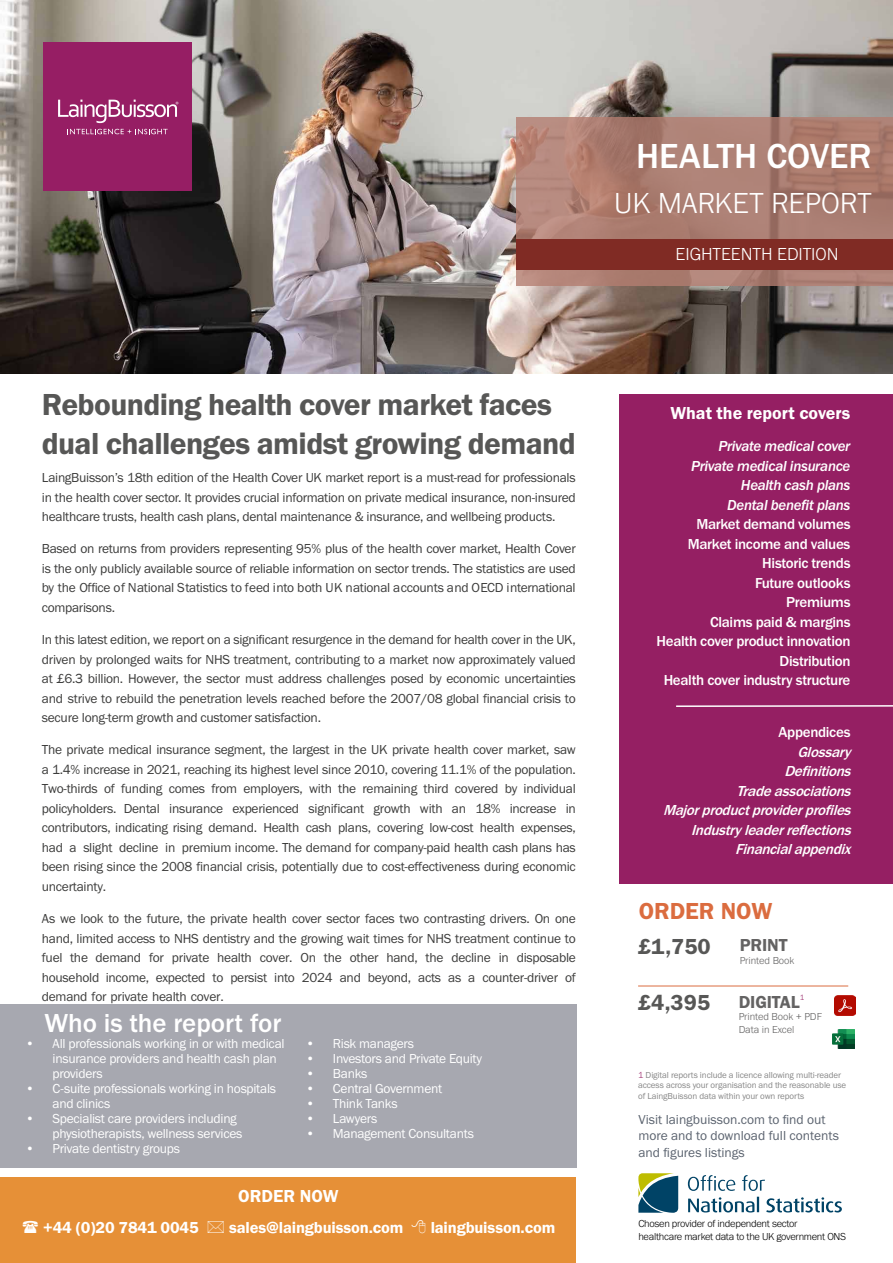
<style>
.page{position:relative;width:893px;height:1263px;background:#fff}
.page>*{position:absolute;margin:0;border:0;box-sizing:border-box;transform-origin:0 0}
.t1{font:500 36px "Franklin Gothic URW";color:#fff}
.t2{font:31.5px/39px "Franklin Gothic URW Dem";letter-spacing:-.02em;color:#575756}
.t3{font:300 30px "Franklin Gothic URW";color:#fff}
.t4{font:500 27px "Franklin Gothic URW";color:#fff}
.t5{font:24px "Franklin Gothic URW Dem";color:#db6c3f}
.t6{font:22.5px "Franklin Gothic URW Dem";color:#575756}
.t7{font:18px "Franklin Gothic URW Dem";color:#fff}
.t8{font:300 18px "Franklin Gothic URW";color:#fff}
.t9{font:18px "Franklin Gothic URW Dem";letter-spacing:-.005em;color:#646363}
.t10{font:16.5px "Franklin Gothic URW Dem";letter-spacing:-.01em;color:#fff}
.t11{font:500 15px/19.5px "Franklin Gothic URW";letter-spacing:-.02em;color:#fff;text-align:right}
.t12{font:italic 500 15px/19.5px "Franklin Gothic URW";color:#fff;text-align:right}
.t13{font:15px/19.5px "Franklin Gothic URW Med Ita";letter-spacing:-.02em;color:#fff;text-align:right}
.t14{font:13.5px/19.5px "Franklin Gothic URW Boo";letter-spacing:-.02em;color:#3c3c3b;text-align:justify}
.t15{font:13.5px/15px "Franklin Gothic URW Boo";letter-spacing:-.02em;color:#fff}
.t16{font:13.5px/16.2px "Franklin Gothic URW Boo";color:#5b636f}
.t17{font:300 10.5px/12.6px "Franklin Gothic URW";letter-spacing:-.025em;color:#000}
.t18{font:300 10.5px/12.6px "Franklin Gothic URW";letter-spacing:-.005em;color:#646363}
.t19{font:9px/10.5px "Franklin Gothic URW Boo";letter-spacing:-.01em;color:#878787}
.t20{font:300 7.8px "Franklin Gothic URW";color:#951f63}
.s1{font-family:"Franklin Gothic"}
.s2{font-family:"Franklin Gothic URW";font-weight:300;color:#951f63}
</style>
<div class="page">
<img style="left:0;top:0;width:893px;height:373px">
<div style="left:43px;top:43px;width:149px;height:148px;background:#961e64"></div>
<svg style="left:58px;top:100px;width:120px;height:23px"></svg>
<svg style="left:67px;top:129px;width:101px;height:5px"></svg>
<svg style="left:517px;top:117px;width:376px;height:169px;background:#ac7d71"></svg>
<div style="left:517px;top:239px;width:376px;height:30px;background:#802b24"></div>
<div style="left:0;top:1005px;width:577px;height:163px;background:#a7a8b0"></div>
<div style="left:620px;top:394px;width:273px;height:489px;background:#951f63"></div>
<div style="left:0;top:1177px;width:576px;height:86px;background:#e69037"></div>
<img style="left:832px;top:1029px;width:22px;height:20px">
<hr style="left:638px;top:986px;width:210px;height:1px;background:#db6c3f">
<img style="left:835px;top:995px;width:20px;height:21px">
<hr style="left:676px;top:705px;width:217px;height:2px;background:#fff">
<svg style="left:638px;top:1173px;width:40px;height:40px;background:#44726d"></svg>
<svg style="left:688px;top:1175px;width:47px;height:16px"></svg>
<svg style="left:742px;top:1175px;width:23px;height:16px"></svg>
<svg style="left:688px;top:1197px;width:71px;height:15px"></svg>
<svg style="left:766px;top:1197px;width:76px;height:15px"></svg>
<h1 class="t1" style="left:636px;top:133px;width:237px">HEALTH COVER</h1>
<h3 class="t3" style="left:614px;top:184px;width:259px">UK MARKET REPORT</h3>
<h3 class="t8" style="left:675px;top:243px;width:165px">EIGHTEENTH EDITION</h3>
<h2 class="t2" style="left:42px;top:385px;width:535px">Rebounding health cover market faces dual challenges amidst growing demand</h2>
<p class="t14" style="left:42px;top:468px;width:535px">LaingBuisson’s 18th edition of the Health Cover UK market report is a must-read for professionals in the health cover sector. It provides crucial information on private medical insurance, non-insured healthcare trusts, health cash plans, dental maintenance &amp; insurance, and wellbeing products.</p>
<p class="t14" style="left:42px;top:539px;width:535px">Based on returns from providers representing 95% plus of the health cover market, Health Cover is the only publicly available source of reliable information on sector trends. The statistics are used by the Office of National Statistics to feed into both UK national accounts and OECD international comparisons.</p>
<p class="t14" style="left:42px;top:630px;width:535px">In this latest edition, we report on a significant resurgence in the demand for health cover in the UK, driven by prolonged waits for NHS treatment, contributing to a market now approximately valued at £6.<span class="s1">3</span> billion. However, the sector must address challenges posed by economic uncertainties and strive to rebuild the penetration levels reached before the 2007/08 global financial crisis to secure long-term growth and customer satisfaction.</p>
<p class="t14" style="left:42px;top:740px;width:535px">The private medical insurance segment, the largest in the UK private health cover market, saw a <span class="s1">1.4%</span> increase in 2021, reaching its highest level since 2010, covering 11.1% of the population.<br>Two-thirds of funding comes from employers, with the remaining third covered by individual policyholders. Dental insurance experienced significant growth with an 18% increase in contributors, indicating rising demand. Health cash plans, covering low-cost health expenses, had a slight decline in premium income. The demand for company-paid health cash plans has been rising since the 2008 financial crisis, potentially due to cost-effectiveness during economic uncertainty.</p>
<p class="t14" style="left:42px;top:909px;width:535px">As we look to the future, the private health cover sector faces two contrasting drivers. On one hand, limited access to NHS dentistry and the growing wait times for NHS treatment continue to fuel the demand for private health cover. On the other hand, the decline in disposable household income, expected to persist into 2024 and beyond, acts as a counter-driver of demand for private health cover.</p>
<h3 class="t4" style="left:44px;top:1006px;width:239px">Who is the report for</h3>
<p class="t15" style="left:53px;top:1036px;width:234px;text-indent:-27px">• All professionals working in or with medical insurance providers and health cash plan providers</p>
<p class="t15" style="left:53px;top:1081px;width:225px;text-indent:-27px">• C-suite professionals working in hospitals and clinics</p>
<p class="t15" style="left:53px;top:1111px;width:191px;text-indent:-27px">• Specialist care providers including physiotherapists, wellness services</p>
<p class="t15" style="left:26px;top:1141px;width:156px">• Private dentistry groups</p>
<p class="t15" style="left:306px;top:1036px;width:110px">• Risk managers</p>
<p class="t15" style="left:306px;top:1051px;width:178px">• Investors and Private Equity</p>
<p class="t15" style="left:306px;top:1066px;width:63px">• Banks</p>
<p class="t15" style="left:306px;top:1081px;width:138px">• Central Government</p>
<p class="t15" style="left:306px;top:1096px;width:93px">• Think Tanks</p>
<p class="t15" style="left:306px;top:1111px;width:73px">• Lawyers</p>
<p class="t15" style="left:306px;top:1126px;width:170px">• Management Consultants</p>
<h3 class="t7" style="left:238px;top:1184px;width:102px">ORDER NOW</h3>
<p class="t10" style="left:43px;top:1217px;width:157px">+44 (0)20 7841 0045</p>
<p class="t10" style="left:229px;top:1217px;width:176px">sales@laingbuisson.com</p>
<p class="t10" style="left:431px;top:1217px;width:126px">laingbuisson.com</p>
<h3 class="t7" style="left:670px;top:402px;width:182px">What the report covers</h3>
<p class="t13" style="left:691px;top:436px;width:161px">Private medical cover<br>Private medical insurance<br>Health cash plans<br>Dental benefit plans</p>
<p class="t11" style="left:657px;top:514px;width:195px">Market demand volumes<br>Market income and values<br>Historic trends<br>Future outlooks<br>Premiums<br>Claims paid &amp; margins<br>Health cover product innovation<br>Distribution<br>Health cover industry structure</p>
<p class="t11" style="left:778px;top:722px;width:73px">Appendices</p>
<p class="t12" style="left:663px;top:742px;width:194px">Glossary<br>Definitions<br>Tradeassociations<br>Majorproductproviderprofiles<br>Industryleaderreflections<br>Financialappendix</p>
<h3 class="t5" style="left:639px;top:896px;width:135px">ORDER NOW</h3>
<h3 class="t9" style="left:740px;top:934px;width:49px">PRINT</h3>
<p class="t18" style="left:740px;top:954px;width:56px">Printed Book</p>
<h3 class="t6" style="left:638px;top:933px;width:74px">£1,750</h3>
<h3 class="t6" style="left:638px;top:988px;width:74px">£4,395</h3>
<h3 class="t9" style="left:739px;top:991px;width:63px">DIGITAL</h3>
<p class="t20" style="left:800px;top:993px;width:6px">1</p>
<p class="t18" style="left:739px;top:1010px;width:85px">Printed Book + PDF<br>Data in Excel</p>
<p class="t19" style="left:638px;top:1069px;width:210px"><span class="s2">1</span> Digital reports include a licence allowing multi-reader access across your organisation and the reasonable use of LaingBuisson data within your own reports</p>
<p class="t16" style="left:638px;top:1111px;width:202px">Visit laingbuisson.com to find out more and to download full contents and figures listings</p>
<p class="t17" style="left:638px;top:1217px;width:209px">Chosen provider of independent sector<br>healthcare market data to the UK government ONS</p>
</div>
